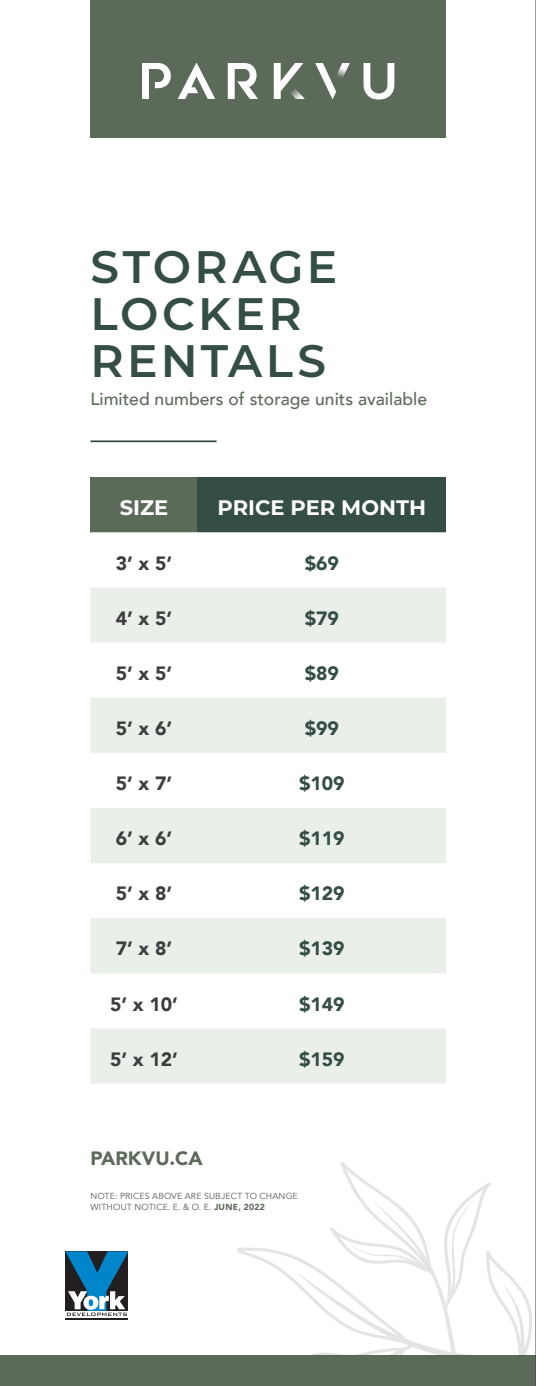
<style>
.page{position:relative;width:536px;height:1386px;background:#fff}
.page>*{position:absolute;margin:0;border:0;box-sizing:border-box;transform-origin:0 0}
.t1{font:600 45.5px/47.2px "Montserrat";letter-spacing:.07em;color:#344e45}
.t2{font:700 21px "Montserrat";color:#fff}
.t3{font:900 19.25px "Avenir";color:#3e3e3f}
.t4{font:900 19.25px "Avenir";color:#344e45}
.t5{font:900 19.25px "Avenir";color:#5c6b59}
.t6{font:500 17.5px "Avenir";color:#5c6b59}
.t7{font:8.75px/10.5px "Avenir";letter-spacing:.025em;color:#57585a}
.s1{font-weight:900;color:#5c6b59}
</style>
<div class="page">
<svg style="left:65px;top:1251px;width:63px;height:69px"></svg>
<hr style="left:66px;top:1318px;width:62px;height:1px;background:#231f20">
<svg style="left:66px;top:1251px;width:62px;height:65px;background:#407490"></svg>
<div style="left:0;top:1356px;width:536px;height:30px;background:#5c6b59"></div>
<div style="left:90px;top:0;width:356px;height:137px;background:#5c6b59"></div>
<img style="left:337px;top:63px;width:13px;height:15px">
<svg style="left:315px;top:63px;width:21px;height:36px"></svg>
<svg style="left:274px;top:63px;width:29px;height:36px"></svg>
<svg style="left:363px;top:63px;width:31px;height:37px"></svg>
<svg style="left:228px;top:63px;width:30px;height:36px"></svg>
<svg style="left:142px;top:63px;width:29px;height:36px"></svg>
<img style="left:288px;top:86px;width:17px;height:13px">
<svg style="left:178px;top:63px;width:37px;height:36px"></svg>
<div style="left:90px;top:477px;width:107px;height:55px;background:#5c6b59"></div>
<div style="left:197px;top:477px;width:249px;height:55px;background:#344e45"></div>
<svg style="left:90px;top:587px;width:356px;height:497px;fill:#eaefe9"></svg>
<hr style="left:90px;top:440px;width:126px;height:2px;background:#344e45">
<svg style="left:237px;top:1162px;width:296px;height:194px"></svg>
<hr style="left:535px;top:0;width:1px;height:1386px;background:#3e3e3f">
<p class="t1" style="left:90px;top:241px;width:248px">STORAGE<br>LOCKER<br>RENTALS</p>
<p class="t6" style="left:90px;top:384px;width:338px">Limited numbers of storage units available</p>
<h2 class="t2" style="left:120px;top:492px;width:50px">SIZE</h2>
<h2 class="t2" style="left:217px;top:492px;width:210px">PRICE PER MONTH</h2>
<h3 class="t3" style="left:116px;top:546px;width:58px">3’ x 5’</h3>
<h3 class="t4" style="left:304px;top:546px;width:36px">$69</h3>
<h3 class="t3" style="left:116px;top:601px;width:58px">4’ x 5’</h3>
<h3 class="t4" style="left:304px;top:601px;width:36px">$79</h3>
<h3 class="t3" style="left:116px;top:657px;width:58px">5’ x 5’</h3>
<h3 class="t4" style="left:304px;top:657px;width:36px">$89</h3>
<h3 class="t3" style="left:116px;top:712px;width:58px">5’ x 6’</h3>
<h3 class="t4" style="left:304px;top:712px;width:36px">$99</h3>
<h3 class="t3" style="left:116px;top:767px;width:58px">5’ x 7’</h3>
<h3 class="t4" style="left:299px;top:767px;width:47px">$109</h3>
<h3 class="t3" style="left:116px;top:822px;width:58px">6’ x 6’</h3>
<h3 class="t4" style="left:299px;top:822px;width:47px">$119</h3>
<h3 class="t3" style="left:116px;top:877px;width:58px">5’ x 8’</h3>
<h3 class="t4" style="left:299px;top:877px;width:47px">$129</h3>
<h3 class="t3" style="left:116px;top:932px;width:58px">7’ x 8’</h3>
<h3 class="t4" style="left:299px;top:932px;width:47px">$139</h3>
<h3 class="t3" style="left:110px;top:987px;width:69px">5’ x 10’</h3>
<h3 class="t4" style="left:299px;top:987px;width:47px">$149</h3>
<h3 class="t3" style="left:110px;top:1042px;width:69px">5’ x 12’</h3>
<h3 class="t4" style="left:299px;top:1042px;width:47px">$159</h3>
<p class="t5" style="left:90px;top:1142px;width:114px">PARKVU.CA</p>
<p class="t7" style="left:90px;top:1191px;width:209px">NOTE: PRICES ABOVE ARE SUBJECT TO CHANGE<br>WITHOUT NOTICE. E. &amp; O. E. <span class="s1">JUNE, 2022</span></p>
</div>
